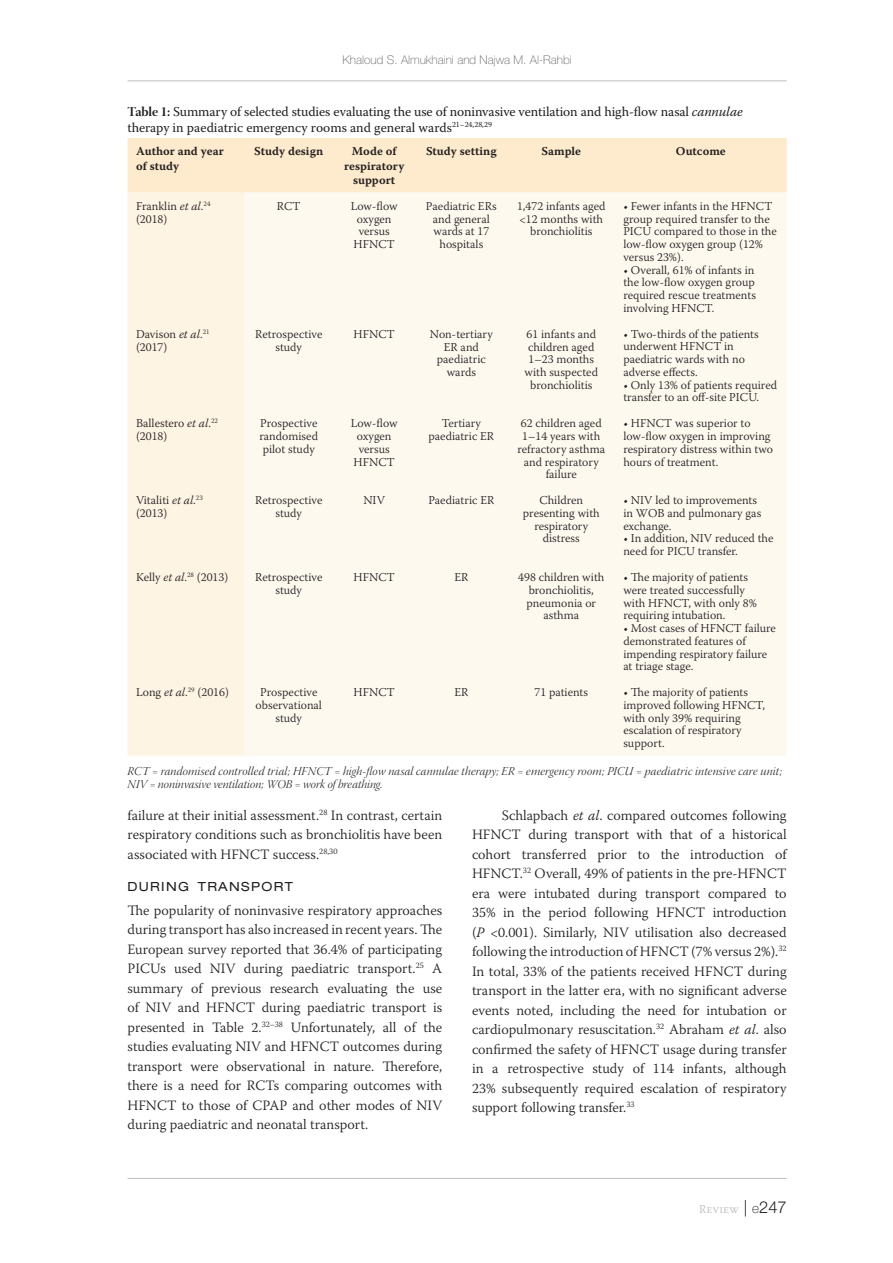
<style>
.page{position:relative;width:893px;height:1263px;background:#fff}
.page>*{position:absolute;margin:0;border:0;box-sizing:border-box;transform-origin:0 0}
.t1{font:300 14.25px/19.5px "Warnock Pro";color:#231f20;text-align:justify}
.t2{font:13.5px/15.8px "Warnock Pro";letter-spacing:-.01em;color:#231f20}
.t3{font:expanded 12.6px "Helvetica Neue LT Pro";letter-spacing:.105em;color:#231f20}
.t4{font:300 12px/12.8px "Warnock Pro";color:#231f20}
.t5{font:12px/12.8px "Warnock Pro Light It Disp";letter-spacing:.015em;color:#231f20}
.t6{font:12px/14.4px "Warnock Pro Semibold Capt";color:#231f20}
.t7{font:100 12px "Helvetica Neue LT Pro";color:#636366}
.t8{font:300 12px "Warnock Pro";color:#bcbdc0}
.s1{font-family:"Warnock Pro Bold Disp"}
.s2{font-style:italic}
.s3{font-family:"Helvetica Neue LT Pro";font-size:16.5px;color:#231f20}
.s4{font-family:"Helvetica Neue LT Pro";font-weight:100;font-size:13.5px;color:#231f20}
</style>
<div class="page">
<hr style="left:128px;top:81px;width:659px;height:1px;background:#bcbdc0">
<hr style="left:128px;top:1178px;width:659px;height:1px;background:#bcbdc0">
<div style="left:128px;top:138px;width:659px;height:55px;background:#feeacc"></div>
<div style="left:128px;top:193px;width:116px;height:563px;background:#fef4e4"></div>
<div style="left:244px;top:193px;width:543px;height:563px;background:#fef9ef"></div>
<p class="t7" style="left:342px;top:53px;width:231px">Khaloud S. Almukhaini and Najwa M. Al-Rahbi</p>
<p class="t2" style="left:128px;top:104px;width:617px"><span class="s1">Table 1:</span> Summary of selected studies evaluating the use of noninvasive ventilation and high-flow nasal <span class="s2">cannulae </span>therapy in paediatric emergency rooms and general wards<sup>21–24,28,29</sup></p>
<p class="t6" style="left:136px;top:144px;width:89px">Author and year of study</p>
<p class="t6" style="left:254px;top:144px;width:71px">Study design</p>
<p class="t6" style="left:344px;top:144px;width:62px;text-align:center">Mode of respiratory support</p>
<p class="t6" style="left:426px;top:144px;width:72px">Study setting</p>
<p class="t6" style="left:542px;top:144px;width:41px">Sample</p>
<p class="t6" style="left:676px;top:144px;width:51px">Outcome</p>
<p class="t4" style="left:136px;top:199px;width:76px">Franklin <span class="s2">et al</span>.<sup>24 </sup>(2018)</p>
<p class="t4" style="left:277px;top:199px;width:25px">RCT</p>
<p class="t4" style="left:351px;top:199px;width:49px;text-align:center">Low-flow oxygen versus<br>HFNCT</p>
<p class="t4" style="left:426px;top:199px;width:72px;text-align:center">Paediatric ERs and general wards at 17 hospitals</p>
<p class="t4" style="left:517px;top:199px;width:90px;text-align:center">1,472 infants aged &lt;12 months with bronchiolitis</p>
<p class="t4" style="left:623px;top:199px;width:155px">• Fewer infants in the HFNCT group required transfer to the<br>PICU compared to those in the low-flow oxygen group (12% versus 23%).</p>
<p class="t4" style="left:623px;top:263px;width:134px">• Overall, 61% of infants in the low-flow oxygen group required rescue treatments involving HFNCT.</p>
<p class="t4" style="left:136px;top:327px;width:75px">Davison <span class="s2">et al</span>.<sup>21 </sup>(2017)</p>
<p class="t4" style="left:255px;top:327px;width:69px;text-align:center">Retrospective study</p>
<p class="t4" style="left:353px;top:327px;width:43px">HFNCT</p>
<p class="t4" style="left:430px;top:327px;width:65px;text-align:center">Non-tertiary<br>ER and paediatric wards</p>
<p class="t4" style="left:524px;top:327px;width:75px;text-align:center">61 infants and children aged<br>1–23 months with suspected bronchiolitis</p>
<p class="t4" style="left:623px;top:327px;width:137px">• Two-thirds of the patients underwent HFNCT in paediatric wards with no adverse effects.</p>
<p class="t4" style="left:623px;top:378px;width:155px">• Only 13% of patients required transfer to an off-site PICU.</p>
<p class="t4" style="left:136px;top:417px;width:83px">Ballestero <span class="s2">et al</span>.<sup>22 </sup>(2018)</p>
<p class="t4" style="left:259px;top:417px;width:60px;text-align:justify">Prospective randomised pilot study</p>
<p class="t4" style="left:351px;top:417px;width:49px;text-align:center">Low-flow oxygen versus<br>HFNCT</p>
<p class="t4" style="left:428px;top:417px;width:67px;text-align:center">Tertiary paediatric ER</p>
<p class="t4" style="left:518px;top:417px;width:89px;text-align:center">62 children aged<br>1–14 years with refractory asthma and respiratory failure</p>
<p class="t4" style="left:623px;top:417px;width:151px">• HFNCT was superior to low-flow oxygen in improving respiratory distress within two hours of treatment.</p>
<p class="t4" style="left:136px;top:494px;width:68px">Vitaliti <span class="s2">et al</span>.<sup>23 </sup>(2013)</p>
<p class="t4" style="left:255px;top:494px;width:69px;text-align:center">Retrospective study</p>
<p class="t4" style="left:363px;top:494px;width:23px">NIV</p>
<p class="t4" style="left:428px;top:494px;width:68px">Paediatric ER</p>
<p class="t4" style="left:523px;top:494px;width:78px;text-align:center">Children presenting with respiratory distress</p>
<p class="t4" style="left:623px;top:494px;width:139px">• NIV led to improvements in WOB and pulmonary gas exchange.</p>
<p class="t4" style="left:623px;top:532px;width:152px">• In addition, NIV reduced the need for PICU transfer.</p>
<p class="t4" style="left:136px;top:570px;width:94px">Kelly <span class="s2">et al</span>.<sup>28</sup> (2013)</p>
<p class="t4" style="left:255px;top:570px;width:69px;text-align:center">Retrospective study</p>
<p class="t4" style="left:353px;top:570px;width:43px">HFNCT</p>
<p class="t4" style="left:454px;top:570px;width:16px">ER</p>
<p class="t4" style="left:518px;top:570px;width:88px;text-align:center">498 children with bronchiolitis, pneumonia or asthma</p>
<p class="t4" style="left:623px;top:570px;width:135px">• The majority of patients were treated successfully with HFNCT, with only 8% requiring intubation.</p>
<p class="t4" style="left:623px;top:621px;width:154px">• Most cases of HFNCT failure demonstrated features of impending respiratory failure at triage stage.</p>
<p class="t4" style="left:136px;top:686px;width:94px">Long <span class="s2">et al</span>.<sup>29</sup> (2016)</p>
<p class="t4" style="left:256px;top:686px;width:68px;text-align:center">Prospective observational study</p>
<p class="t4" style="left:353px;top:686px;width:43px">HFNCT</p>
<p class="t4" style="left:454px;top:686px;width:16px">ER</p>
<p class="t4" style="left:534px;top:686px;width:55px">71 patients</p>
<p class="t4" style="left:623px;top:686px;width:143px">• The majority of patients improved following HFNCT, with only 39% requiring escalation of respiratory support.</p>
<p class="t5" style="left:128px;top:766px;width:656px">RCT = randomised controlled trial; HFNCT = high-flow nasal cannulae therapy; ER = emergency room; PICU = paediatric intensive care unit;<br>NIV = noninvasive ventilation; WOB = work of breathing.</p>
<p class="t1" style="left:128px;top:805px;width:316px">failure at their initial assessment.<sup>28</sup> In contrast, certain respiratory conditions such as bronchiolitis have been associated with HFNCT success.<sup>28,30</sup></p>
<p class="t3" style="left:128px;top:879px;width:167px">DURING TRANSPORT</p>
<p class="t1" style="left:128px;top:900px;width:316px">The popularity of noninvasive respiratory approaches during transport has also increased in recent years. The European survey reported that 36.4% of participating PICUs used NIV during paediatric transport.<sup>25</sup> A summary of previous research evaluating the use of NIV and HFNCT during paediatric transport is presented in Table 2.<sup>32–38</sup> Unfortunately, all of the studies evaluating NIV and HFNCT outcomes during transport were observational in nature. Therefore, there is a need for RCTs comparing outcomes with HFNCT to those of CPAP and other modes of NIV during paediatric and neonatal transport.</p>
<p class="t1" style="left:472px;top:805px;width:316px;text-indent:30px">Schlapbach <span class="s2">et al</span>. compared outcomes following HFNCT during transport with that of a historical cohort transferred prior to the introduction of HFNCT.<sup>32</sup> Overall, 49% of patients in the pre-HFNCT era were intubated during transport compared to 35% in the period following HFNCT introduction (<span class="s2">P</span> &lt;0.001). Similarly, NIV utilisation also decreased following the introduction of HFNCT (7% versus 2%).<sup>32<br></sup>In total, 33% of the patients received HFNCT during transport in the latter era, with no significant adverse events noted, including the need for intubation or cardiopulmonary resuscitation.<sup>32</sup> Abraham <span class="s2">et al</span>. also confirmed the safety of HFNCT usage during transfer in a retrospective study of 114 infants, although 23% subsequently required escalation of respiratory support following transfer.<sup>33</sup></p>
<p class="t8" style="left:699px;top:1201px;width:89px">Review <span class="s3">|</span> <span class="s4">e</span><span class="s3">247</span></p>
</div>
